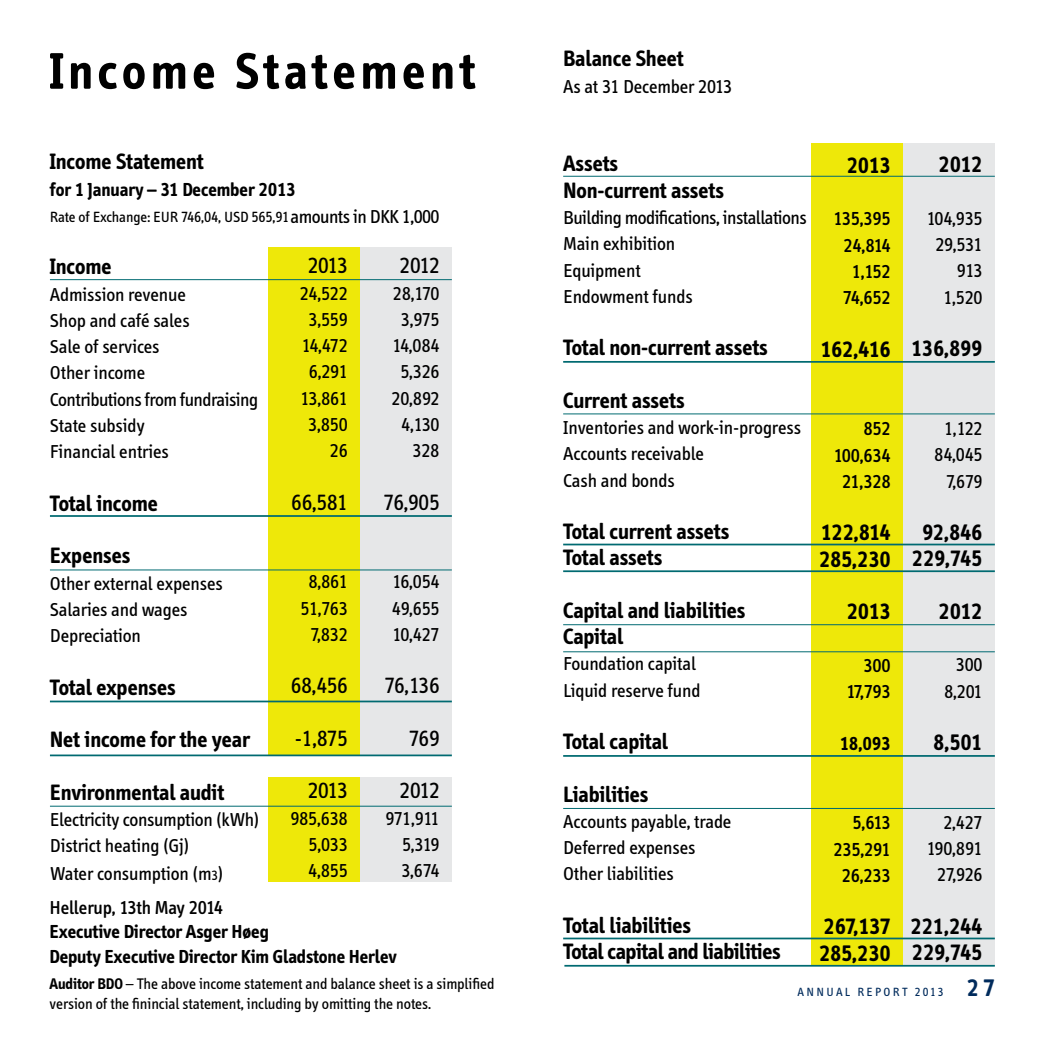
<style>
.page{position:relative;width:1042px;height:1042px;background:#fff}
.page>*{position:absolute;margin:0;border:0;box-sizing:border-box;transform-origin:0 0}
.t1{font:700 52.5px "Info";letter-spacing:.09em;color:#000}
.t2{font:700 22.75px/26.2px "Info";color:#000}
.t3{font:22.75px "Info";letter-spacing:-.01em;color:#000}
.t4{font:19.25px/26.2px "Info";color:#000}
.t5{font:700 19.25px/24.5px "Info";color:#000}
.t6{font:500 19.25px/26.2px "Info";color:#000;text-align:right}
.t7{font:19.25px "Info";letter-spacing:-.02em;color:#000}
.t8{font:15.75px/19.2px "Info";color:#000}
.t9{font:15.22px "Info";color:#000}
.t10{font:12.25px "Info";letter-spacing:.2em;color:#002b5c}
.s1{font-size:14px}
.s2{font-weight:700}
.s3{font-weight:700;font-size:24.5px}
</style>
<div class="page">
<div style="left:360px;top:777px;width:92px;height:105px;background:#e6e7e8"></div>
<div style="left:268px;top:777px;width:92px;height:105px;background:#eee809"></div>
<div style="left:360px;top:247px;width:92px;height:507px;background:#e6e7e8"></div>
<div style="left:903px;top:144px;width:92px;height:822px;background:#e6e7e8"></div>
<div style="left:811px;top:144px;width:92px;height:821px;background:#eee809"></div>
<hr style="left:563px;top:176px;width:432px;height:1px;background:#006a71">
<hr style="left:563px;top:361px;width:432px;height:2px;background:#006a71">
<hr style="left:563px;top:414px;width:432px;height:1px;background:#006a71">
<hr style="left:563px;top:544px;width:432px;height:1px;background:#006a71">
<hr style="left:563px;top:570px;width:432px;height:2px;background:#006a71">
<hr style="left:563px;top:624px;width:432px;height:1px;background:#006a71">
<hr style="left:563px;top:808px;width:432px;height:1px;background:#006a71">
<hr style="left:563px;top:937px;width:432px;height:2px;background:#006a71">
<hr style="left:564px;top:965px;width:431px;height:1px;background:#006a71">
<hr style="left:563px;top:755px;width:432px;height:2px;background:#006a71">
<hr style="left:563px;top:651px;width:432px;height:1px;background:#006a71">
<div style="left:268px;top:247px;width:92px;height:507px;background:#eee809"></div>
<hr style="left:50px;top:515px;width:402px;height:2px;background:#006a71">
<hr style="left:50px;top:279px;width:402px;height:1px;background:#006a71">
<hr style="left:50px;top:570px;width:402px;height:1px;background:#006a71">
<hr style="left:50px;top:700px;width:402px;height:2px;background:#006a71">
<hr style="left:50px;top:754px;width:402px;height:2px;background:#006a71">
<hr style="left:50px;top:806px;width:402px;height:1px;background:#006a71">
<h1 class="t1" style="left:50px;top:41px;width:427px">Income Statement</h1>
<p class="t2" style="left:50px;top:149px;width:155px">Income Statement</p>
<p class="t5" style="left:50px;top:177px;width:247px">for 1 January – 31 December 2013</p>
<p class="t9" style="left:50px;top:208px;width:241px">Rate of Exchange: EUR 746,04, USD 565,91</p>
<p class="t2" style="left:50px;top:254px;width:63px">Income</p>
<p class="t4" style="left:50px;top:281px;width:210px">Admission revenue<br>Shop and café sales<br>Sale of services<br>Other income<br>Contributions from fundraising<br>State subsidy<br>Financial entries</p>
<p class="t2" style="left:50px;top:490px;width:109px">Total income</p>
<p class="t2" style="left:50px;top:543px;width:82px">Expenses</p>
<p class="t4" style="left:50px;top:570px;width:174px">Other external expenses<br>Salaries and wages<br>Depreciation</p>
<p class="t2" style="left:50px;top:674px;width:127px">Total expenses</p>
<p class="t2" style="left:50px;top:726px;width:201px">Net income for the year</p>
<p class="t2" style="left:50px;top:779px;width:176px">Environmental audit</p>
<p class="t4" style="left:50px;top:806px;width:211px">Electricity consumption (kWh)<br>District heating (Gj)</p>
<p class="t4" style="left:50px;top:861px;width:175px">Water consumption (m<span class="s1">3</span>)</p>
<p class="t7" style="left:291px;top:205px;width:150px">amounts in DKK 1,000</p>
<p class="t3" style="left:400px;top:253px;width:41px">2012</p>
<p class="t4" style="left:391px;top:280px;width:49px;text-align:right">28,170<br>3,975<br>14,084<br>5,326<br>20,892<br>4,130<br>328</p>
<p class="t3" style="left:383px;top:489px;width:57px">76,905</p>
<p class="t3" style="left:308px;top:253px;width:41px">2013</p>
<p class="t4" style="left:300px;top:280px;width:49px;text-align:right">24,522<br>3,559<br>14,472<br>6,291<br>13,861<br>3,850<br>26</p>
<p class="t3" style="left:291px;top:489px;width:58px">66,581</p>
<p class="t4" style="left:301px;top:569px;width:49px;text-align:center">8,861<br>51,763<br>7,832</p>
<p class="t3" style="left:291px;top:673px;width:58px">68,456</p>
<p class="t3" style="left:295px;top:726px;width:54px">-1,875</p>
<p class="t3" style="left:308px;top:778px;width:41px">2013</p>
<p class="t4" style="left:308px;top:805px;width:41px;text-align:justify;text-indent:-18px">985,638<br>5,033<br>4,855</p>
<p class="t4" style="left:392px;top:569px;width:49px;text-align:justify">16,054<br>49,655<br>10,427</p>
<p class="t3" style="left:384px;top:673px;width:57px">76,136</p>
<p class="t3" style="left:409px;top:726px;width:32px">769</p>
<p class="t3" style="left:400px;top:778px;width:41px">2012</p>
<p class="t4" style="left:401px;top:805px;width:40px;text-align:justify;text-indent:-16px">971,911<br>5,319<br>3,674</p>
<p class="t6" style="left:50px;top:894px;width:175px">Hellerup, 13th May 2014</p>
<p class="t5" style="left:50px;top:920px;width:349px">Executive Director Asger Høeg<br>Deputy Executive Director Kim Gladstone Herlev</p>
<p class="t8" style="left:50px;top:974px;width:446px"><span class="s2">Auditor BDO</span> – The above income statement and balance sheet is a simplified version of the finincial statement, including by omitting the notes.</p>
<p class="t2" style="left:563px;top:46px;width:122px">Balance Sheet</p>
<p class="t4" style="left:563px;top:73px;width:170px">As at 31 December 2013</p>
<p class="t2" style="left:563px;top:151px;width:162px">Assets<br>Non-current assets</p>
<p class="t4" style="left:563px;top:205px;width:245px">Building modifications, installations<br>Main exhibition<br>Equipment<br>Endowment funds</p>
<p class="t2" style="left:563px;top:335px;width:206px">Total non-current assets</p>
<p class="t2" style="left:563px;top:387px;width:123px">Current assets</p>
<p class="t4" style="left:563px;top:415px;width:239px">Inventories and work-in-progress<br>Accounts receivable<br>Cash and bonds</p>
<p class="t2" style="left:563px;top:518px;width:167px">Total current assets<br>Total assets</p>
<p class="t2" style="left:563px;top:597px;width:183px">Capital and liabilities<br>Capital</p>
<p class="t4" style="left:563px;top:651px;width:139px">Foundation capital<br>Liquid reserve fund</p>
<p class="t2" style="left:563px;top:728px;width:106px">Total capital</p>
<p class="t2" style="left:563px;top:781px;width:86px">Liabilities</p>
<p class="t4" style="left:563px;top:808px;width:170px">Accounts payable, trade<br>Deferred expenses<br>Other liabilities</p>
<p class="t2" style="left:563px;top:912px;width:219px">Total liabilities<br>Total capital and liabilities</p>
<p class="t2" style="left:847px;top:152px;width:45px">2013</p>
<p class="t6" style="left:833px;top:206px;width:58px">135,395<br>24,814<br>1,152<br>74,652</p>
<p class="t2" style="left:820px;top:336px;width:72px">162,416</p>
<p class="t6" style="left:833px;top:416px;width:58px">852<br>100,634<br>21,328</p>
<p class="t2" style="left:819px;top:520px;width:73px">122,814<br>285,230</p>
<p class="t2" style="left:847px;top:599px;width:45px">2013</p>
<p class="t6" style="left:846px;top:652px;width:46px">300<br>17,793</p>
<p class="t5" style="left:840px;top:732px;width:52px">18,093</p>
<p class="t6" style="left:833px;top:810px;width:59px">5,613<br>235,291<br>26,233</p>
<p class="t2" style="left:819px;top:914px;width:73px">267,137<br>285,230</p>
<p class="t2" style="left:938px;top:152px;width:45px">2012</p>
<p class="t4" style="left:927px;top:206px;width:57px;text-align:right">104,935<br>29,531<br>913<br>1,520</p>
<p class="t2" style="left:911px;top:336px;width:73px">136,899</p>
<p class="t4" style="left:934px;top:416px;width:50px;text-align:right">1,122<br>84,045<br>7,679</p>
<p class="t2" style="left:912px;top:519px;width:72px;text-align:center">92,846<br>229,745</p>
<p class="t2" style="left:938px;top:598px;width:45px">2012</p>
<p class="t4" style="left:944px;top:652px;width:40px;text-align:right">300<br>8,201</p>
<p class="t2" style="left:933px;top:729px;width:51px">8,501</p>
<p class="t4" style="left:927px;top:809px;width:57px;text-align:right">2,427<br>190,891<br>27,926</p>
<p class="t2" style="left:910px;top:913px;width:73px">221,244<br>229,745</p>
<p class="t10" style="left:797px;top:985px;width:199px">ANNUAL REPORT 2013 <span class="s3">27</span></p>
</div>
